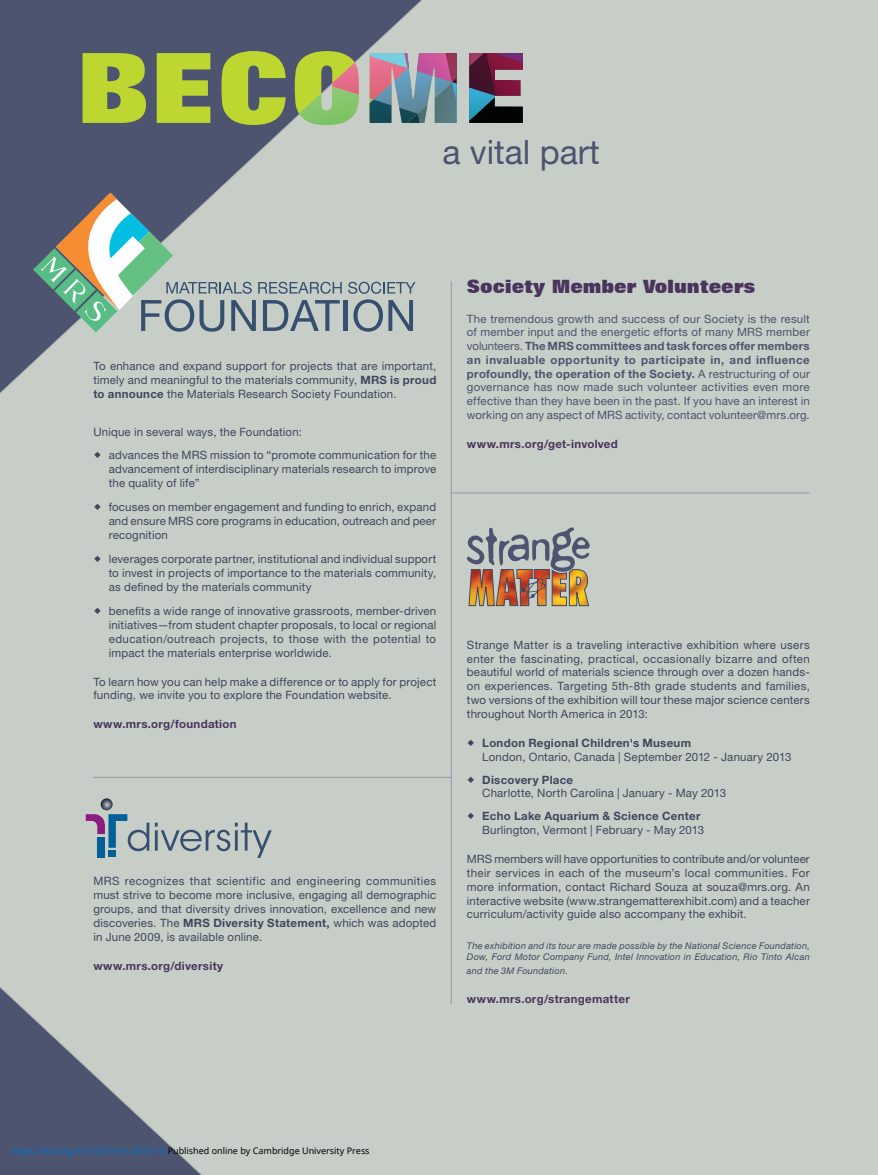
<style>
.page{position:relative;width:878px;height:1175px;background:#fff}
.page>*{position:absolute;margin:0;border:0;box-sizing:border-box;transform-origin:0 0}
.t1{font:33.6px "Helvetica Neue LT Std";color:#4d546f}
.t2{font:800 18.3px "Folio BT";letter-spacing:-.005em;color:#4a345d}
.t3{font:11.55px/13.8px "Helvetica Neue LT Std";letter-spacing:.015em;color:#40465e;text-align:justify}
.t4{font:11.55px/13.8px "Helvetica Neue LT Std";letter-spacing:.01em;color:#4d546f;text-align:justify}
.t5{font:700 11.55px "Helvetica Neue LT Std";letter-spacing:.025em;color:#4a345d}
.t6{font:700 11.55px "Helvetica Neue LT Std";letter-spacing:.025em;color:#40465e}
.t7{font:italic 9.15px/10.9px "Helvetica Neue LT Std";letter-spacing:.025em;color:#40465e}
.t8{font:9px "Noto Sans";color:#000}
.s1{font-weight:700}
.s2{color:#0172cf}
</style>
<div class="page">
<div style="left:0;top:0;width:878px;height:1174px;background:#c6cec7"></div>
<svg style="left:0;top:0;width:422px;height:394px"></svg>
<svg style="left:83px;top:51px;width:440px;height:74px;background:#909865"></svg>
<hr style="left:344px;top:300px;width:4px;height:31px;background:#364f6f">
<svg style="left:348px;top:282px;width:67px;height:50px"></svg>
<svg style="left:33px;top:192px;width:309px;height:152px"></svg>
<div style="left:108px;top:850px;width:8px;height:7px;background:#006199"></div>
<div style="left:97px;top:837px;width:8px;height:20px;background:#006199"></div>
<svg style="left:86px;top:798px;width:63px;height:53px"></svg>
<svg style="left:155px;top:822px;width:117px;height:35px"></svg>
<svg style="left:467px;top:527px;width:123px;height:79px"></svg>
<hr style="left:451px;top:281px;width:1px;height:723px;background:#959aaf">
<hr style="left:451px;top:492px;width:358px;height:1px;background:#959aaf">
<hr style="left:93px;top:777px;width:358px;height:1px;background:#959aaf">
<svg style="left:0;top:987px;width:201px;height:187px"></svg>
<h1 class="t1" style="left:442px;top:140px;width:159px">a vital part</h1>
<p class="t3" style="left:93px;top:361px;width:344px">To enhance and expand support for projects that are important, timely and meaningful to the materials community, <span class="s1">MRS is proud to announce</span> the Materials Research Society Foundation.</p>
<p class="t3" style="left:109px;top:422px;width:329px;line-height:23px;text-indent:-15px">Unique in several ways, the Foundation:<br>advances the MRS mission to “promote communication for the</p>
<p class="t3" style="left:109px;top:463px;width:329px">advancement of interdisciplinary materials research to improve the quality of life”</p>
<p class="t3" style="left:109px;top:501px;width:329px">focuses on member engagement and funding to enrich, expand and ensure MRS core programs in education, outreach and peer recognition</p>
<p class="t3" style="left:109px;top:553px;width:329px">leverages corporate partner, institutional and individual support to invest in projects of importance to the materials community, as defined by the materials community</p>
<p class="t3" style="left:109px;top:605px;width:329px">benefits a wide range of innovative grassroots, member-driven initiatives—from student chapter proposals, to local or regional education/outreach projects, to those with the potential to impact the materials enterprise worldwide.</p>
<p class="t3" style="left:93px;top:676px;width:344px">To learn how you can help make a difference or to apply for project funding, we invite you to explore the Foundation website.</p>
<p class="t5" style="left:93px;top:720px;width:145px">www.mrs.org/foundation</p>
<p class="t3" style="left:93px;top:875px;width:344px">MRS recognizes that scientific and engineering communities must strive to become more inclusive, engaging all demographic groups, and that diversity drives innovation, excellence and new discoveries. The <span class="s1">MRS Diversity Statement,</span> which was adopted in June 2009, is available online.</p>
<p class="t5" style="left:93px;top:961px;width:131px">www.mrs.org/diversity</p>
<h2 class="t2" style="left:467px;top:276px;width:290px">Society Member Volunteers</h2>
<p class="t4" style="left:467px;top:313px;width:344px">The tremendous growth and success of our Society is the result of member input and the energetic efforts of many MRS member volunteers. <span class="s1">The MRS committees and task forces offer members an invaluable opportunity to participate in, and influence profoundly, the operation of the Society.</span> A restructuring of our governance has now made such volunteer activities even more effective than they have been in the past. If you have an interest in working on any aspect of MRS activity, contact volunteer@mrs.org.</p>
<p class="t5" style="left:467px;top:440px;width:152px">www.mrs.org/get-involved</p>
<p class="t3" style="left:467px;top:639px;width:344px">Strange Matter is a traveling interactive exhibition where users enter the fascinating, practical, occasionally bizarre and often beautiful world of materials science through over a dozen hands&shy;on experiences. Targeting 5th-8th grade students and families, two versions of the exhibition will tour these major science centers throughout North America in 2013:</p>
<p class="t6" style="left:482px;top:738px;width:210px">London Regional Children's Museum</p>
<p class="t3" style="left:482px;top:751px;width:311px">London, Ontario, Canada | September 2012 - January 2013</p>
<p class="t6" style="left:482px;top:775px;width:92px">Discovery Place</p>
<p class="t3" style="left:482px;top:787px;width:245px">Charlotte, North Carolina | January - May 2013</p>
<p class="t6" style="left:482px;top:812px;width:220px">Echo Lake Aquarium &amp; Science Center</p>
<p class="t3" style="left:482px;top:824px;width:223px">Burlington, Vermont | February - May 2013</p>
<p class="t3" style="left:467px;top:853px;width:344px">MRS members will have opportunities to contribute and/or volunteer their services in each of the museum’s local communities. For more information, contact Richard Souza at souza@mrs.org. An interactive website (www.strangematterexhibit.com) and a teacher curriculum/activity guide also accompany the exhibit.</p>
<p class="t7" style="left:467px;top:941px;width:344px">The exhibition and its tour are made possible by the National Science Foundation,<br>Dow, Ford Motor Company Fund, Intel Innovation in Education, Rio Tinto Alcan</p>
<p class="t7" style="left:467px;top:966px;width:102px">and the 3M Foundation.</p>
<p class="t5" style="left:467px;top:994px;width:164px">www.mrs.org/strangematter</p>
<p class="t8" style="left:12px;top:1143px;width:359px"><span class="s2">https://doi.org/10.1557/mrs.2013.14</span> Published online by Cambridge University Press</p>
</div>
